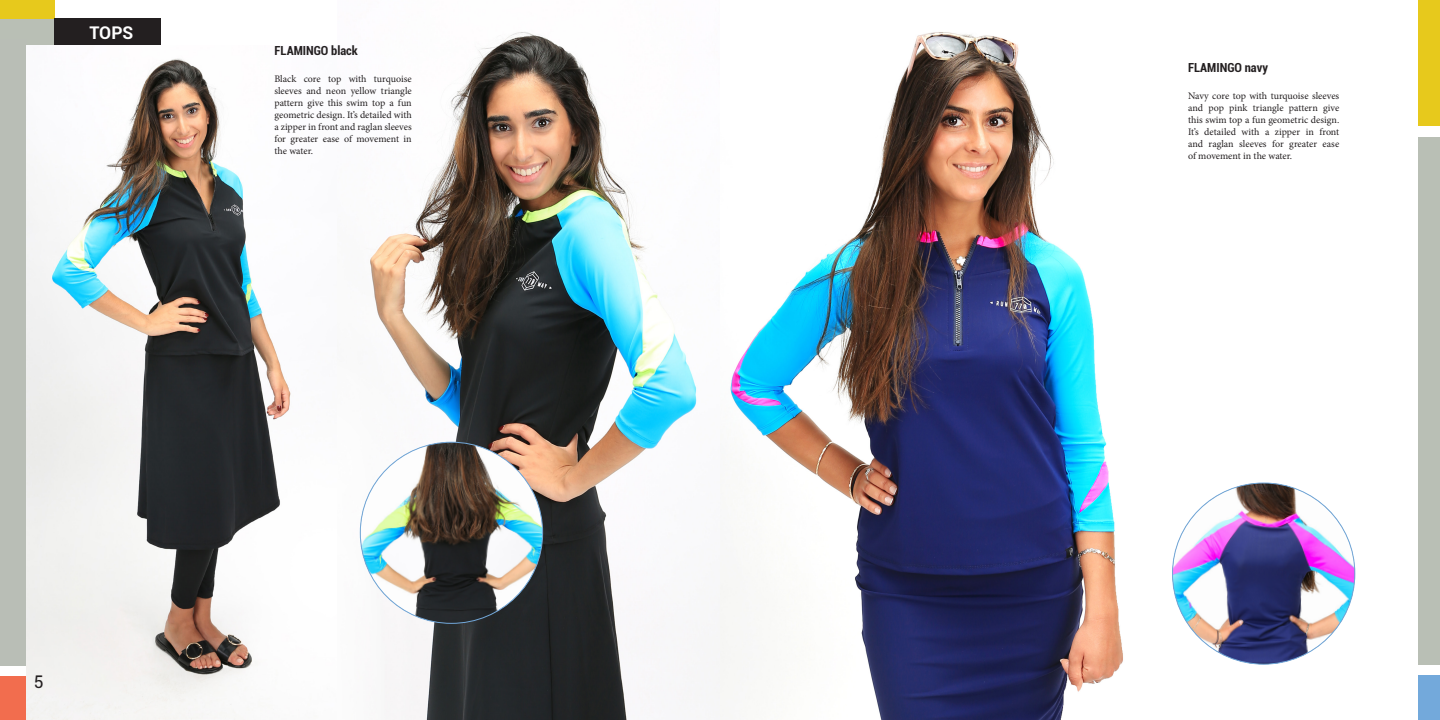
<style>
.page{position:relative;width:1440px;height:720px;background:#fff}
.page>*{position:absolute;margin:0;border:0;box-sizing:border-box;transform-origin:0 0}
.t1{font:700 17.5px "Roboto";color:#fff}
.t2{font:17.5px "Roboto";color:#231f20}
.t3{font:700 condensed 12.5px "Roboto";color:#231f20}
.t4{font:10px/12px "Minion Pro";letter-spacing:-.005em;color:#231f20;text-align:justify}
</style>
<div class="page">
<div style="left:0;top:19px;width:92px;height:26px;background:#b9bfb5"></div>
<div style="left:0;top:0;width:55px;height:19px;background:#e7c91c"></div>
<div style="left:1418px;top:0;width:22px;height:126px;background:#e7c91c"></div>
<div style="left:55px;top:19px;width:106px;height:26px;background:#231f20"></div>
<div style="left:0;top:40px;width:26px;height:626px;background:#b9beb6"></div>
<div style="left:0;top:676px;width:26px;height:44px;background:#f26d4e"></div>
<div style="left:1418px;top:137px;width:22px;height:527px;background:#b9bfb5"></div>
<div style="left:1418px;top:675px;width:22px;height:45px;background:#73a9db"></div>
<img style="left:26px;top:58px;width:265px;height:662px">
<img style="left:359px;top:32px;width:997px;height:688px">
<img style="left:360px;top:442px;width:183px;height:181px">
<img style="left:1173px;top:483px;width:182px;height:181px">
<h1 class="t1" style="left:90px;top:20px;width:45px">TOPS</h1>
<p class="t3" style="left:274px;top:42px;width:85px">FLAMINGO black</p>
<p class="t4" style="left:274px;top:73px;width:139px">Black core top with turquoise sleeves and neon yellow triangle pattern give this swim top a fun geometric design. It’s detailed with a zipper in front and raglan sleeves for greater ease of movement in the water.</p>
<p class="t2" style="left:34px;top:670px;width:11px">5</p>
<p class="t3" style="left:1188px;top:59px;width:81px">FLAMINGO navy</p>
<p class="t4" style="left:1188px;top:90px;width:153px">Navy core top with turquoise sleeves and pop pink triangle pattern give this swim top a fun geometric design.<br>It’s detailed with a zipper in front and raglan sleeves for greater ease of movement in the water.</p>
</div>
